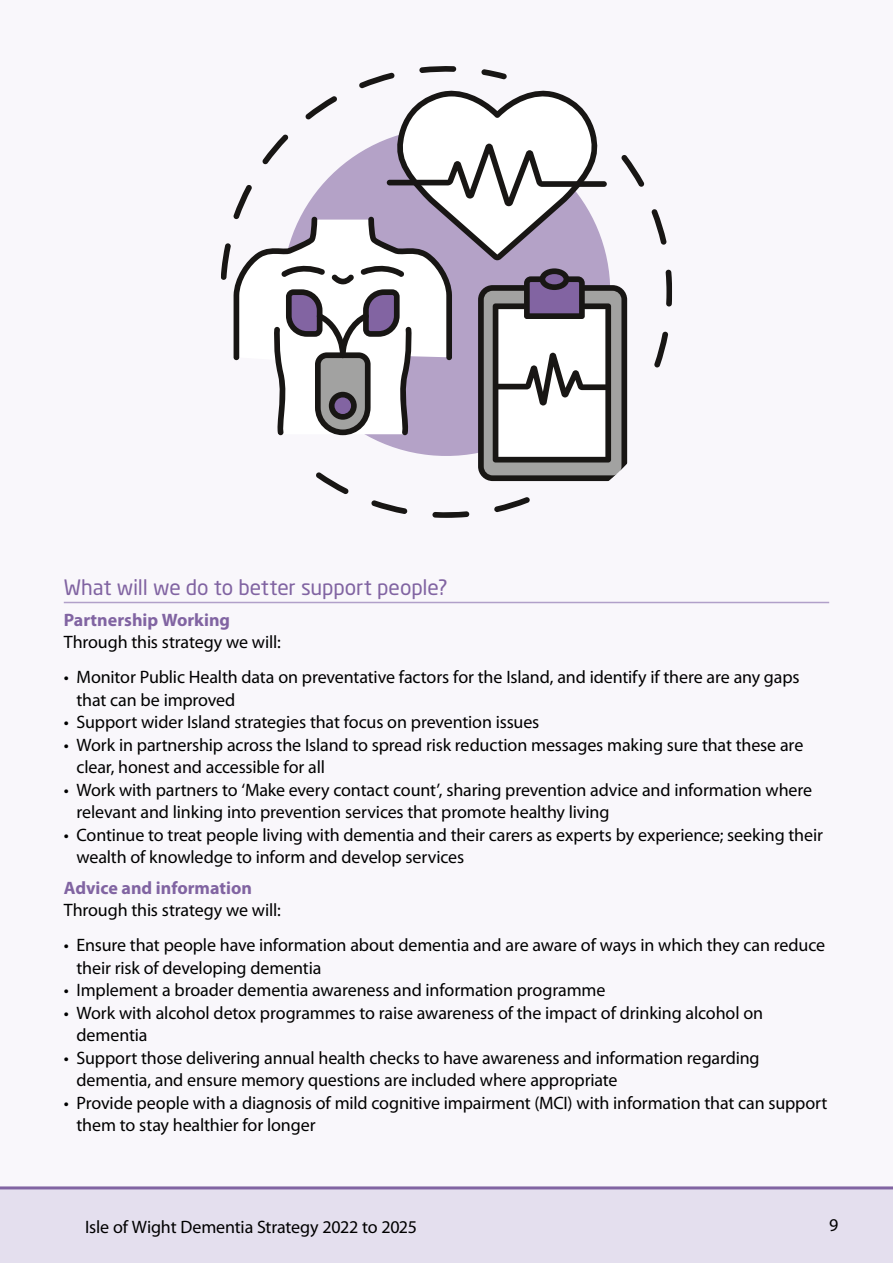
<style>
.page{position:relative;width:893px;height:1263px;background:#f9f7fb}
.page>*{position:absolute;margin:0;border:0;box-sizing:border-box;transform-origin:0 0}
.t1{font:21px "Neo Sans Std";letter-spacing:-.005em;color:#8164a2}
.t2{font:18px/22.5px "Myriad Pro";letter-spacing:-.01em;color:#000}
.t3{font:700 18px "Myriad Pro";color:#8164a2}
</style>
<div class="page">
<div style="left:0;top:1187px;width:893px;height:76px;background:#e4dfee"></div>
<hr style="left:0;top:1186px;width:893px;height:3px;background:#8164a2">
<svg style="left:221px;top:66px;width:286px;height:214px"></svg>
<svg style="left:234px;top:86px;width:438px;height:432px"></svg>
<hr style="left:64px;top:602px;width:765px;height:1px;background:#b1a0c9">
<p class="t1" style="left:64px;top:575px;width:385px">What will we do to better support people?</p>
<p class="t3" style="left:64px;top:609px;width:168px">Partnership Working</p>
<p class="t2" style="left:64px;top:630px;width:218px">Through this strategy we will:</p>
<p class="t2" style="left:77px;top:666px;width:724px;text-indent:-13px">• Monitor Public Health data on preventative factors for the Island, and identify if there are any gaps that can be improved</p>
<p class="t2" style="left:64px;top:711px;width:477px">• Support wider Island strategies that focus on prevention issues</p>
<p class="t2" style="left:77px;top:733px;width:728px;text-indent:-13px">• Work in partnership across the Island to spread risk reduction messages making sure that these are clear, honest and accessible for all</p>
<p class="t2" style="left:77px;top:778px;width:737px;text-indent:-13px">• Work with partners to ‘Make every contact count’, sharing prevention advice and information where relevant and linking into prevention services that promote healthy living</p>
<p class="t2" style="left:77px;top:823px;width:748px;text-indent:-13px">• Continue to treat people living with dementia and their carers as experts by experience; seeking their wealth of knowledge to inform and develop services</p>
<p class="t3" style="left:64px;top:876px;width:190px">Advice and information</p>
<p class="t2" style="left:64px;top:898px;width:218px">Through this strategy we will:</p>
<p class="t2" style="left:77px;top:933px;width:750px;text-indent:-13px">• Ensure that people have information about dementia and are aware of ways in which they can reduce their risk of developing dementia</p>
<p class="t2" style="left:64px;top:978px;width:543px">• Implement a broader dementia awareness and information programme</p>
<p class="t2" style="left:77px;top:1001px;width:688px;text-indent:-13px">• Work with alcohol detox programmes to raise awareness of the impact of drinking alcohol on dementia</p>
<p class="t2" style="left:77px;top:1046px;width:685px;text-indent:-13px">• Support those delivering annual health checks to have awareness and information regarding dementia, and ensure memory questions are included where appropriate</p>
<p class="t2" style="left:77px;top:1091px;width:752px;text-indent:-13px">• Provide people with a diagnosis of mild cognitive impairment (MCI) with information that can support them to stay healthier for longer</p>
<p class="t2" style="left:85px;top:1215px;width:334px">Isle of Wight Dementia Strategy 2022 to 2025</p>
<p class="t2" style="left:829px;top:1214px;width:11px">9</p>
</div>
